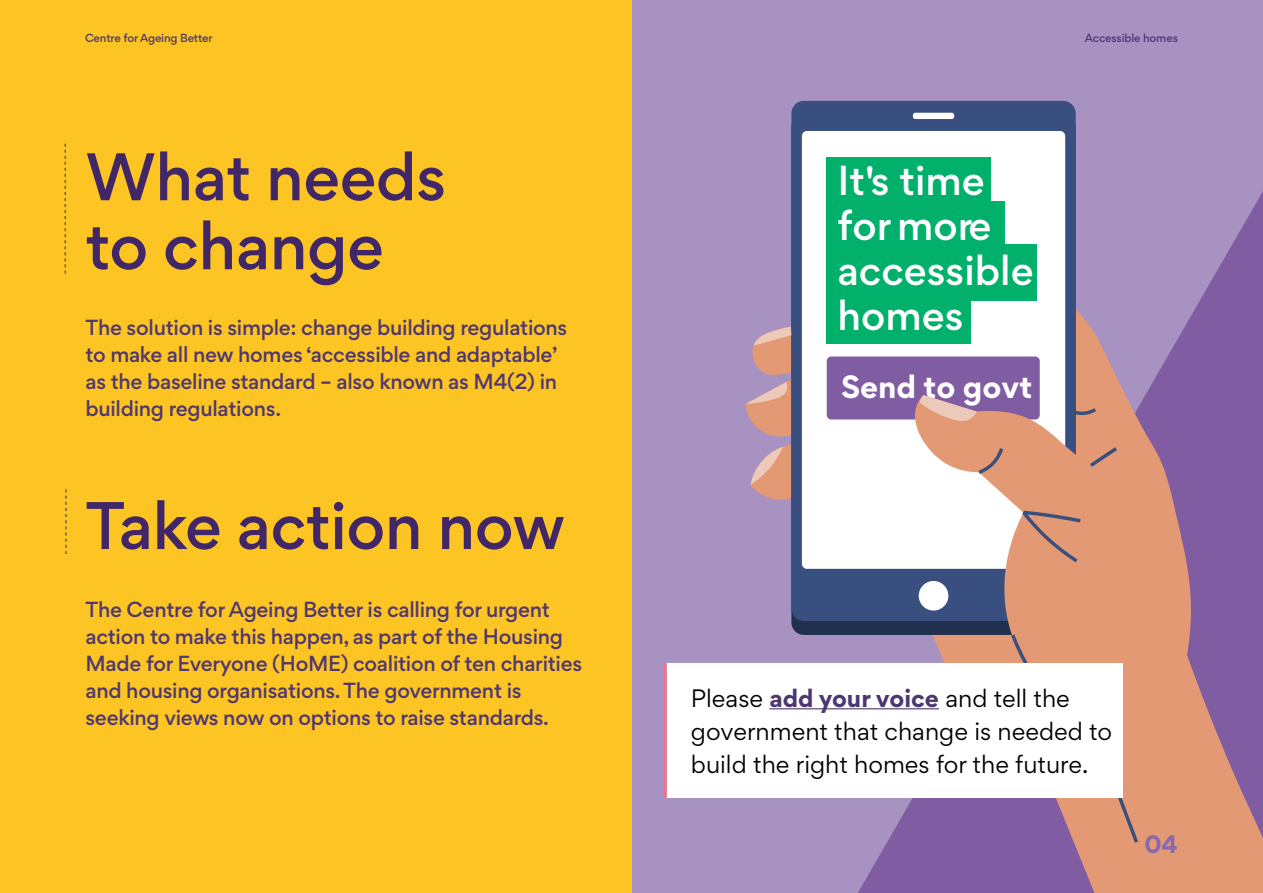
<style>
.page{position:relative;width:1263px;height:893px;background:#fff}
.page>*{position:absolute;margin:0;border:0;box-sizing:border-box;transform-origin:0 0}
.t1{font:500 60px/69px "Gordita";letter-spacing:-.01em;color:#422768}
.t2{font:500 37.35px/44.8px "Gordita";color:#fff}
.t3{font:700 28.8px "Gordita";color:#fff}
.t4{font:22.5px/33px "Gordita";color:#000}
.t5{font:700 22.5px "Gordita";color:#886aab}
.t6{font:500 19.5px/27px "Gordita";letter-spacing:-.015em;color:#503771}
.t7{font:500 10.5px "Gordita";letter-spacing:-.015em;color:#503771}
.s1{font-weight:700;color:#4c3771}
</style>
<div class="page">
<div style="left:626px;top:0;width:637px;height:893px;background:#a892c2"></div>
<svg style="left:858px;top:191px;width:405px;height:702px"></svg>
<div style="left:0;top:0;width:631px;height:893px;background:#fcc523"></div>
<svg style="left:65px;top:144px;width:1px;height:129px"></svg>
<svg style="left:66px;top:489px;width:1px;height:65px"></svg>
<svg style="left:861px;top:265px;width:402px;height:628px;background:#a67896"></svg>
<div style="left:791px;top:101px;width:285px;height:520px;background:#384f80;border-radius:12px"></div>
<div style="left:802px;top:131px;width:263px;height:438px;background:#fff;border-radius:5px"></div>
<div style="left:913px;top:113px;width:41px;height:6px;background:#fff;border-radius:2px"></div>
<div style="left:827px;top:356px;width:213px;height:63px;background:#805ca3;border-radius:4px"></div>
<div style="left:827px;top:157px;width:164px;height:48px;background:#00b06b"></div>
<div style="left:827px;top:201px;width:178px;height:49px;background:#00b06b"></div>
<div style="left:827px;top:244px;width:210px;height:56px;background:#00b06b"></div>
<div style="left:827px;top:293px;width:144px;height:51px;background:#00b06b"></div>
<svg style="left:909px;top:395px;width:221px;height:268px;fill:#e39973"></svg>
<svg style="left:919px;top:395px;width:202px;height:214px"></svg>
<svg style="left:1008px;top:631px;width:133px;height:215px;background:#ca8a7d"></svg>
<svg style="left:745px;top:325px;width:57px;height:179px"></svg>
<div style="left:665px;top:663px;width:458px;height:135px;background:#fff"></div>
<hr style="left:664px;top:663px;width:3px;height:135px;background:#ed708c">
<hr style="left:769px;top:708px;width:170px;height:1px;background:#4c3771">
<p class="t7" style="left:85px;top:30px;width:129px">Centre for Ageing Better</p>
<p class="t7" style="left:1085px;top:30px;width:95px">Accessible homes</p>
<h1 class="t1" style="left:85px;top:143px;width:362px">What needs to change</h1>
<p class="t6" style="left:85px;top:314px;width:483px">The solution is simple: change building regulations to make all new homes ‘accessible and adaptable’ as the baseline standard – also known as M4(2) in building regulations.</p>
<h1 class="t1" style="left:85px;top:491px;width:481px">Take action now</h1>
<p class="t6" style="left:85px;top:595px;width:498px">The Centre for Ageing Better is calling for urgent action to make this happen, as part of the Housing Made for Everyone (HoME) coalition of ten charities and housing organisations. The government is seeking views now on options to raise standards.</p>
<h2 class="t2" style="left:837px;top:158px;width:198px">It's time for more accessible homes</h2>
<h3 class="t3" style="left:841px;top:363px;width:193px">Send to govt</h3>
<p class="t4" style="left:691px;top:681px;width:423px">Please <span class="s1">add your voice</span> and tell the government that change is needed to build the right homes for the future.</p>
<p class="t5" style="left:1144px;top:827px;width:35px">04</p>
</div>
